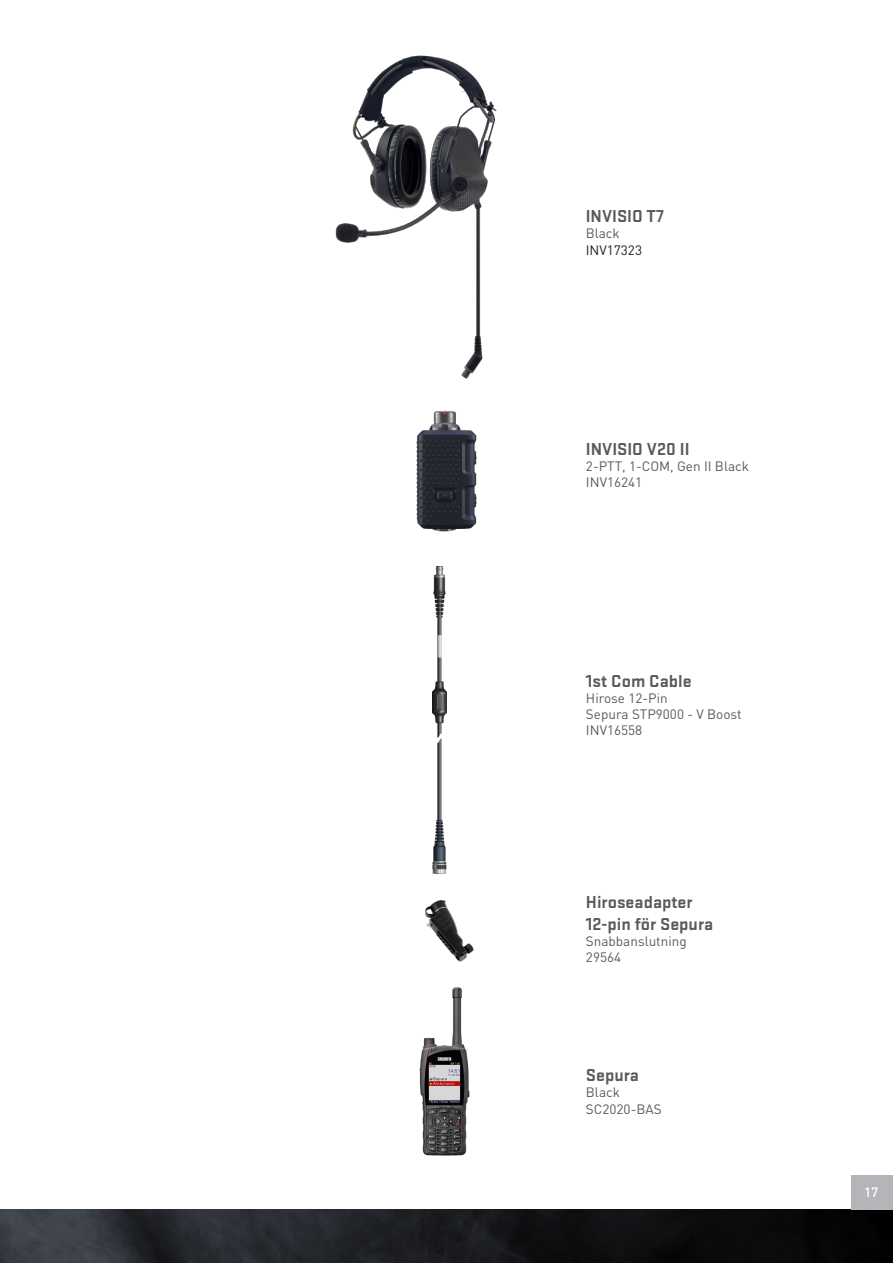
<style>
.page{position:relative;width:893px;height:1263px;background:#fff}
.page>*{position:absolute;margin:0;border:0;box-sizing:border-box;transform-origin:0 0}
.t1{font:700 18px "Stratum 2";color:#5a5a5d}
.t2{font:13.5px/16.2px "DIN Pro";color:#5a5a5d}
.t3{font:13.5px/16.2px "DIN Pro";color:#231f20}
.t4{font:500 13.5px "DIN Pro";color:#fff}
.s1{color:#5a5a5d}
</style>
<div class="page">
<img style="left:0;top:1210px;width:893px;height:53px">
<div style="left:851px;top:1176px;width:42px;height:34px;background:#b4b5b8"></div>
<img style="left:416px;top:410px;width:61px;height:122px">
<img style="left:419px;top:987px;width:51px;height:169px">
<img style="left:425px;top:900px;width:49px;height:62px">
<img style="left:461px;top:247px;width:22px;height:132px">
<img style="left:335px;top:55px;width:162px;height:192px">
<img style="left:433px;top:567px;width:14px;height:306px">
<p class="t1" style="left:586px;top:204px;width:80px">INVISIO T7</p>
<p class="t3" style="left:586px;top:225px;width:58px"><span class="s1">Black<br></span>INV17323</p>
<p class="t1" style="left:586px;top:437px;width:105px">INVISIO V20 II</p>
<p class="t2" style="left:586px;top:458px;width:164px">2-PTT, 1-COM, Gen II Black<br>INV16241</p>
<p class="t1" style="left:586px;top:668px;width:107px">1st Com Cable</p>
<p class="t2" style="left:586px;top:689px;width:83px">Hirose 12-Pin</p>
<p class="t2" style="left:586px;top:706px;width:157px">Sepura STP9000 - V Boost</p>
<p class="t2" style="left:586px;top:722px;width:58px">INV16558</p>
<p class="t1" style="left:586px;top:889px;width:108px">Hiroseadapter</p>
<p class="t1" style="left:586px;top:911px;width:129px">12-pin för Sepura</p>
<p class="t2" style="left:586px;top:932px;width:102px">Snabbanslutning</p>
<p class="t2" style="left:586px;top:948px;width:37px">29564</p>
<p class="t1" style="left:586px;top:1063px;width:55px">Sepura</p>
<p class="t2" style="left:586px;top:1084px;width:35px">Black</p>
<p class="t2" style="left:586px;top:1100px;width:77px">SC2020-BAS</p>
<p class="t4" style="left:864px;top:1183px;width:25px">1717</p>
</div>
